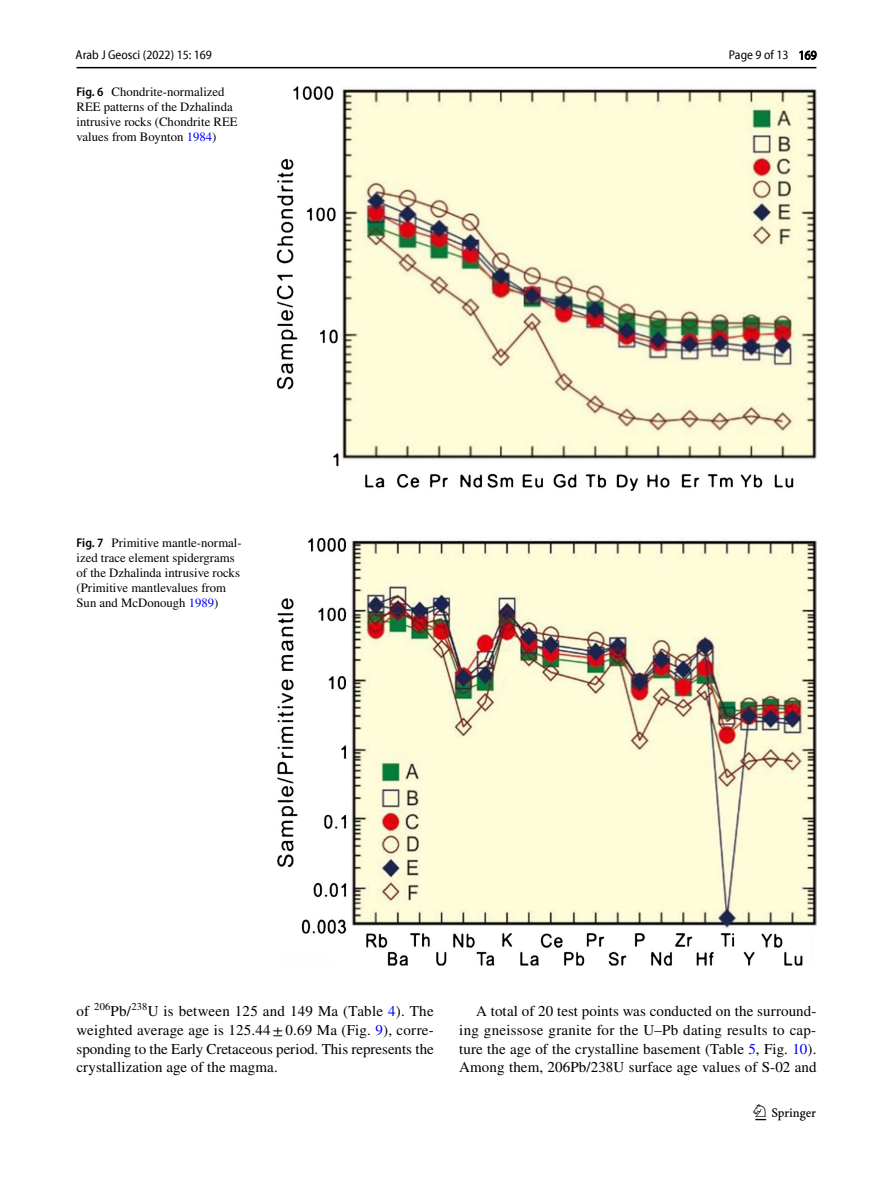
<style>
.page{position:relative;width:893px;height:1187px;background:#fff}
.page>*{position:absolute;margin:0;border:0;box-sizing:border-box;transform-origin:0 0}
.t1{font:22.5px "Springnew Regular 3";color:#000}
.t2{font:15px/18.8px "STIX";letter-spacing:.005em;color:#000;text-align:justify}
.t3{font:12.75px/15px "STIX";color:#000}
.t4{font:semi-condensed 12.75px "Myriad Pro Unic";color:#000}
.s1{font-family:"Myriad Pro";font-weight:600;font-stretch:semi-condensed}
.s2{color:#00f}
</style>
<div class="page">
<hr style="left:77px;top:67px;width:739px;height:1px;background:#000">
<img style="left:276px;top:87px;width:540px;height:404px">
<img style="left:277px;top:537px;width:539px;height:427px">
<p class="t4" style="left:76px;top:50px;width:138px">Arab J Geosci (2022) 15: 169</p>
<p class="t4" style="left:729px;top:50px;width:90px">Page 9 of 13 169</p>
<p class="t3" style="left:77px;top:85px;width:163px"><span class="s1">Fig. 6</span> Chondrite-normalized<br>REE patterns of the Dzhalinda intrusive rocks (Chondrite REE values from Boynton <span class="s2">1984</span>)</p>
<p class="t3" style="left:77px;top:536px;width:167px"><span class="s1">Fig. 7</span> Primitive mantle-normal&shy;ized trace element spidergrams of the Dzhalinda intrusive rocks (Primitive mantlevalues from<br>Sun and McDonough <span class="s2">1989</span>)</p>
<p class="t2" style="left:77px;top:1002px;width:359px">of <sup>206</sup>Pb/<sup>238</sup>U is between 125 and 149 Ma (Table <span class="s2">4</span>). The weighted average age is 125.44±0.69 Ma (Fig. <span class="s2">9</span>), corre&shy;sponding to the Early Cretaceous period. This represents the crystallization age of the magma.</p>
<p class="t2" style="left:459px;top:1002px;width:359px;text-indent:17px">A total of 20 test points was conducted on the surround&shy;ing gneissose granite for the U–Pb dating results to cap&shy;ture the age of the crystalline basement (Table <span class="s2">5</span>, Fig. <span class="s2">10</span>).<br>Among them, 206Pb/238U surface age values of S-02 and</p>
<h1 class="t1" style="left:755px;top:1104px;width:62px">1 3</h1>
</div>
